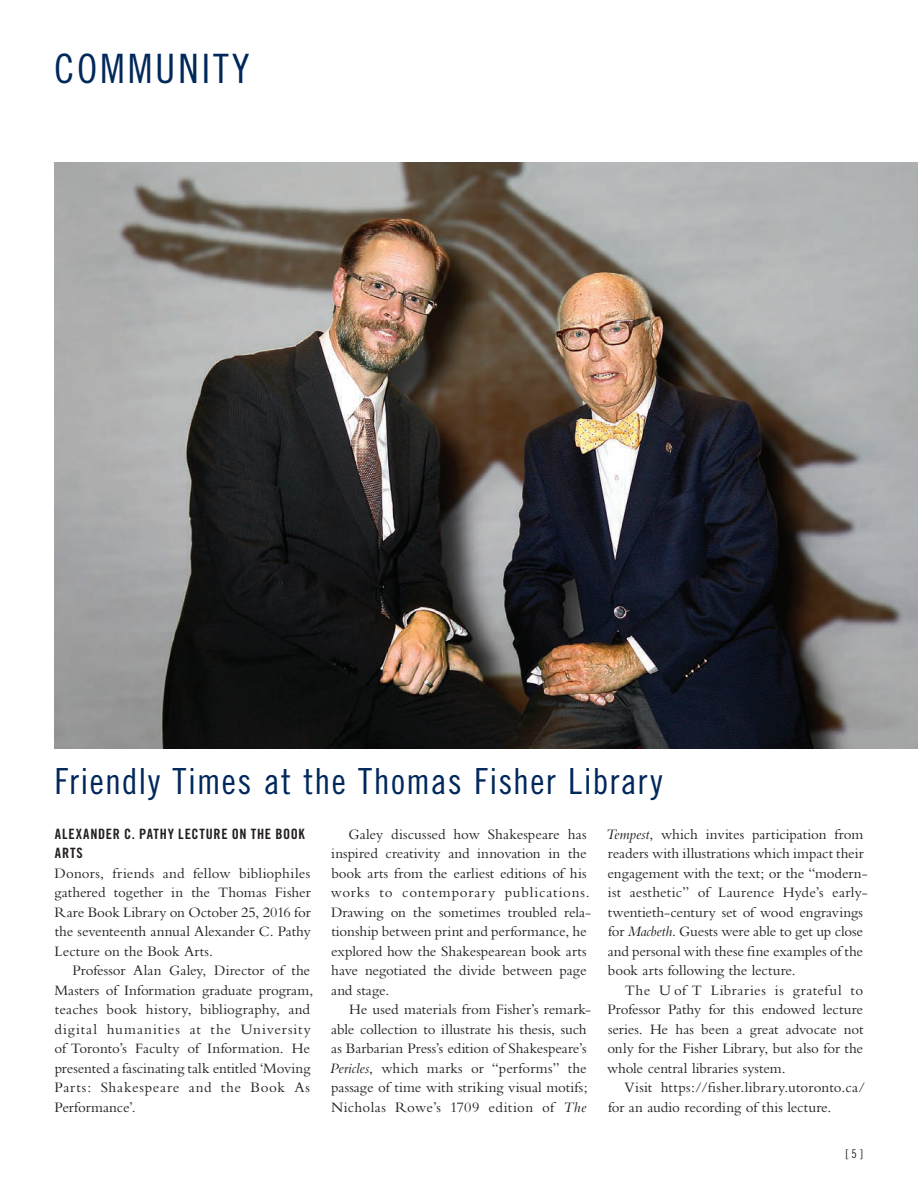
<style>
.page{position:relative;width:918px;height:1188px;background:#fff}
.page>*{position:absolute;margin:0;border:0;box-sizing:border-box;transform-origin:0 0}
.t1{font:40.5px "Trade Gothic LT Std Cn 18";letter-spacing:.07em;color:#00285b}
.t2{font:36px "Trade Gothic LT Std Cn 18";letter-spacing:.035em;color:#00285b}
.t3{font:15px/19.5px "Bembo";color:#231f20}
.t4{font:14.25px "Trade Gothic LT Std Bd Cn 20";letter-spacing:.04em;color:#231f20}
.t5{font:12px "Trade Gothic LT Std Cn 18";color:#231f20}
.s1{font-style:italic}
</style>
<div class="page">
<img style="left:54px;top:162px;width:864px;height:586px">
<h1 class="t1" style="left:54px;top:45px;width:197px">COMMUNITY</h1>
<h2 class="t2" style="left:54px;top:760px;width:609px">Friendly Times at the Thomas Fisher Library</h2>
<p class="t4" style="left:55px;top:825px;width:204px">ALEXANDER C. PATHY LECTURE ON THE</p>
<p class="t4" style="left:276px;top:825px;width:30px">BOOK</p>
<p class="t4" style="left:55px;top:844px;width:23px">ARTS</p>
<p class="t3" style="left:55px;top:863px;width:258px;text-align:justify">Donors, friends and fellow bibliophiles gathered together in the Thomas Fisher Rare Book Library on October 25, 2016 for the seventeenth annual Alexander C. Pathy Lecture on the Book Arts.</p>
<p class="t3" style="left:54px;top:960px;width:260px;text-indent:18px">Professor Alan Galey, Director of the Masters of Information graduate program, teaches book history, bibliography, and digital humanities at the University of Toronto’s Faculty of Information. He presented a fascinating talk entitled ‘Moving Parts: Shakespeare and the Book As Performance’.</p>
<p class="t3" style="left:331px;top:824px;width:262px;text-indent:18px">Galey discussed how Shakespeare has inspired creativity and innovation in the book arts from the earliest editions of his works to contemporary publications.<br>Drawing on the sometimes troubled rela&shy;tionship between print and performance, he explored how the Shakespearean book arts have negotiated the divide between page and stage.</p>
<p class="t3" style="left:330px;top:999px;width:263px;text-indent:19px">He used materials from Fisher’s remark&shy;able collection to illustrate his thesis, such as Barbarian Press’s edition of Shakespeare’s <span class="s1">Pericles</span>, which marks or “performs” the passage of time with striking visual motifs; Nicholas Rowe’s 1709 edition of <span class="s1">The</span></p>
<p class="t3" style="left:606px;top:824px;width:263px"><span class="s1">Tempest</span>, which invites participation from readers with illustrations which impact their engagement with the text; or the “modern&shy;ist aesthetic” of Laurence Hyde’s early&shy;twentieth-century set of wood engravings for <span class="s1">Macbeth</span>. Guests were able to get up close and personal with these fine examples of the book arts following the lecture.</p>
<p class="t3" style="left:607px;top:980px;width:258px;text-align:justify;text-indent:18px">The U of T Libraries is grateful to Professor Pathy for this endowed lecture series. He has been a great advocate not only for the Fisher Library, but also for the whole central libraries system.</p>
<p class="t3" style="left:608px;top:1077px;width:259px;text-indent:16px">Visit https://fisher.library.utoronto.ca/ for an audio recording of this lecture.</p>
<p class="t5" style="left:845px;top:1147px;width:19px">[ 5 ]</p>
</div>
